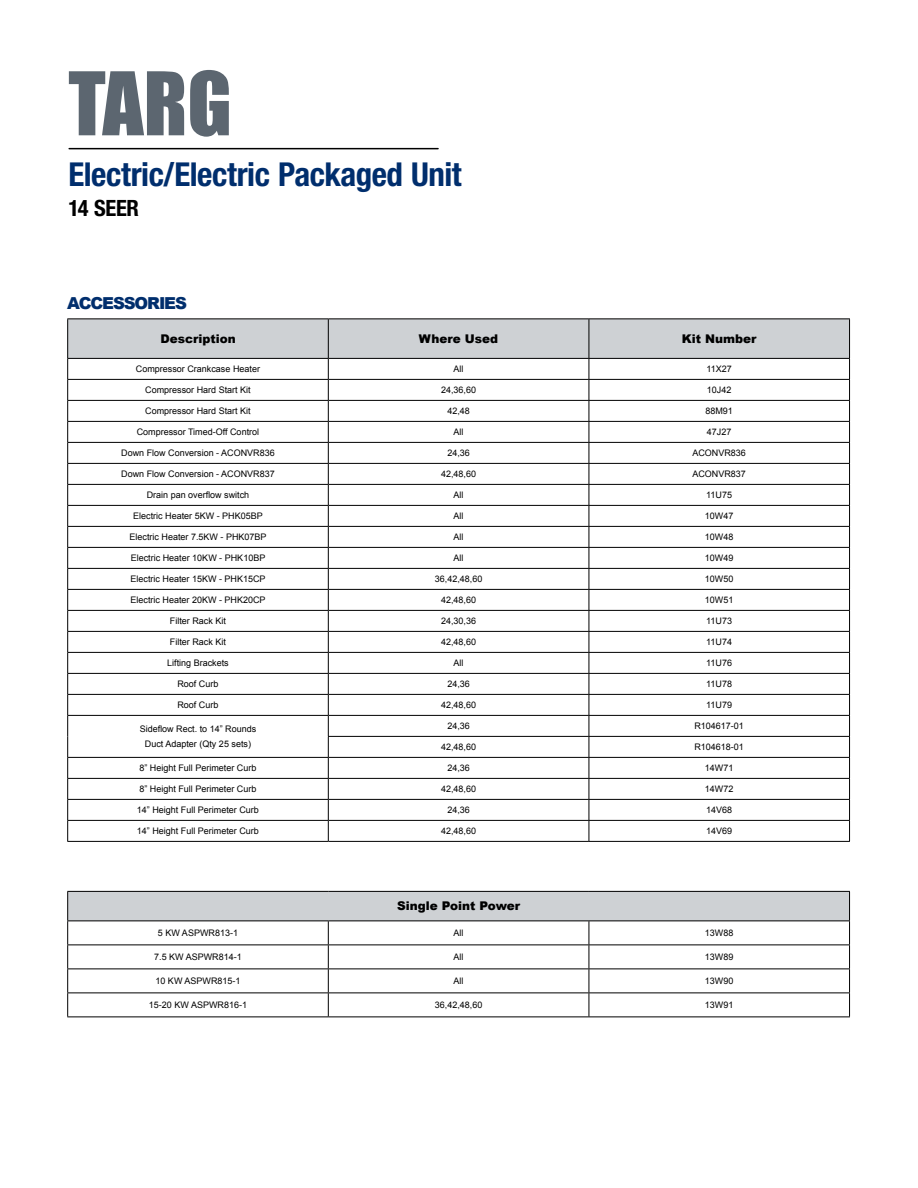
<style>
.page{position:relative;width:918px;height:1188px;background:#fff}
.page>*{position:absolute;margin:0;border:0;box-sizing:border-box;transform-origin:0 0}
.t1{font:81px "Impact";color:#5c6670}
.t2{font:700 condensed 33px "Helvetica Neue LT Std";letter-spacing:-.015em;color:#002e6d}
.t3{font:700 condensed 22.5px "Helvetica Neue LT Std";letter-spacing:-.01em;color:#000}
.t4{font:900 16.5px "Arial";letter-spacing:-.065em;color:#002e6d}
.t5{font:900 12px "Arial";color:#000}
.t6{font:9px/15px "Arial";color:#000;text-align:center}
</style>
<div class="page">
<hr style="left:69px;top:148px;width:369px;height:1px;background:#000">
<hr style="left:67px;top:318px;width:261px;height:1px;background:#000">
<hr style="left:328px;top:318px;width:261px;height:1px;background:#000">
<hr style="left:589px;top:318px;width:261px;height:1px;background:#000">
<svg style="left:67px;top:319px;width:783px;height:522px"></svg>
<hr style="left:67px;top:841px;width:261px;height:1px;background:#000">
<hr style="left:328px;top:841px;width:261px;height:1px;background:#000">
<hr style="left:589px;top:841px;width:261px;height:1px;background:#000">
<div style="left:68px;top:891px;width:782px;height:30px;background:#ced1d4"></div>
<hr style="left:67px;top:891px;width:261px;height:1px;background:#000">
<hr style="left:328px;top:891px;width:261px;height:1px;background:#000">
<hr style="left:589px;top:891px;width:261px;height:1px;background:#000">
<hr style="left:67px;top:921px;width:261px;height:1px;background:#000">
<hr style="left:328px;top:921px;width:261px;height:1px;background:#000">
<hr style="left:589px;top:921px;width:261px;height:1px;background:#000">
<hr style="left:67px;top:945px;width:261px;height:1px;background:#000">
<hr style="left:328px;top:945px;width:261px;height:1px;background:#000">
<hr style="left:589px;top:945px;width:261px;height:1px;background:#000">
<hr style="left:67px;top:969px;width:261px;height:1px;background:#000">
<hr style="left:328px;top:969px;width:261px;height:1px;background:#000">
<hr style="left:589px;top:969px;width:261px;height:1px;background:#000">
<hr style="left:67px;top:993px;width:261px;height:1px;background:#000">
<svg style="left:67px;top:892px;width:1px;height:125px"></svg>
<hr style="left:328px;top:993px;width:261px;height:1px;background:#000">
<svg style="left:328px;top:921px;width:1px;height:96px"></svg>
<hr style="left:589px;top:993px;width:261px;height:1px;background:#000">
<svg style="left:589px;top:921px;width:1px;height:96px"></svg>
<svg style="left:849px;top:892px;width:1px;height:125px"></svg>
<hr style="left:67px;top:1017px;width:261px;height:1px;background:#000">
<hr style="left:328px;top:1017px;width:261px;height:1px;background:#000">
<hr style="left:589px;top:1017px;width:261px;height:1px;background:#000">
<h1 class="t1" style="left:68px;top:41px;width:165px">TARG</h1>
<h2 class="t2" style="left:68px;top:154px;width:395px">Electric/Electric Packaged Unit</h2>
<h3 class="t3" style="left:68px;top:194px;width:72px">14 SEER</h3>
<h3 class="t4" style="left:67px;top:291px;width:121px">ACCESSORIES</h3>
<h3 class="t5" style="left:160px;top:330px;width:77px">Description</h3>
<h3 class="t5" style="left:419px;top:330px;width:81px">Where Used</h3>
<h3 class="t5" style="left:682px;top:330px;width:76px">Kit Number</h3>
<p class="t6" style="left:136px;top:362px;width:126px">Compressor Crankcase Heater</p>
<p class="t6" style="left:454px;top:362px;width:11px">All</p>
<p class="t6" style="left:707px;top:362px;width:27px">11X27</p>
<p class="t6" style="left:145px;top:383px;width:107px">Compressor Hard Start Kit</p>
<p class="t6" style="left:441px;top:383px;width:37px">24,36,60</p>
<p class="t6" style="left:707px;top:383px;width:26px">10J42</p>
<p class="t6" style="left:145px;top:404px;width:107px">Compressor Hard Start Kit</p>
<p class="t6" style="left:447px;top:404px;width:24px">42,48</p>
<p class="t6" style="left:705px;top:404px;width:29px">88M91</p>
<p class="t6" style="left:137px;top:425px;width:124px">Compressor Timed-Off Control</p>
<p class="t6" style="left:454px;top:425px;width:11px">All</p>
<p class="t6" style="left:707px;top:425px;width:26px">47J27</p>
<p class="t6" style="left:121px;top:446px;width:155px">Down Flow Conversion - ACONVR836</p>
<p class="t6" style="left:447px;top:446px;width:24px">24,36</p>
<p class="t6" style="left:692px;top:446px;width:55px">ACONVR836</p>
<p class="t6" style="left:121px;top:467px;width:155px">Down Flow Conversion - ACONVR837</p>
<p class="t6" style="left:441px;top:467px;width:37px">42,48,60</p>
<p class="t6" style="left:692px;top:467px;width:55px">ACONVR837</p>
<p class="t6" style="left:147px;top:488px;width:104px">Drain pan overflow switch</p>
<p class="t6" style="left:454px;top:488px;width:11px">All</p>
<p class="t6" style="left:706px;top:488px;width:27px">11U75</p>
<p class="t6" style="left:133px;top:509px;width:131px">Electric Heater 5KW - PHK05BP</p>
<p class="t6" style="left:454px;top:509px;width:11px">All</p>
<p class="t6" style="left:705px;top:509px;width:30px">10W47</p>
<p class="t6" style="left:130px;top:530px;width:139px">Electric Heater 7.5KW - PHK07BP</p>
<p class="t6" style="left:454px;top:530px;width:11px">All</p>
<p class="t6" style="left:705px;top:530px;width:30px">10W48</p>
<p class="t6" style="left:131px;top:551px;width:136px">Electric Heater 10KW - PHK10BP</p>
<p class="t6" style="left:454px;top:551px;width:11px">All</p>
<p class="t6" style="left:705px;top:551px;width:30px">10W49</p>
<p class="t6" style="left:131px;top:572px;width:137px">Electric Heater 15KW - PHK15CP</p>
<p class="t6" style="left:435px;top:572px;width:49px">36,42,48,60</p>
<p class="t6" style="left:705px;top:572px;width:30px">10W50</p>
<p class="t6" style="left:131px;top:593px;width:137px">Electric Heater 20KW - PHK20CP</p>
<p class="t6" style="left:441px;top:593px;width:37px">42,48,60</p>
<p class="t6" style="left:705px;top:593px;width:30px">10W51</p>
<p class="t6" style="left:170px;top:614px;width:58px">Filter Rack Kit</p>
<p class="t6" style="left:441px;top:614px;width:37px">24,30,36</p>
<p class="t6" style="left:706px;top:614px;width:27px">11U73</p>
<p class="t6" style="left:170px;top:635px;width:58px">Filter Rack Kit</p>
<p class="t6" style="left:441px;top:635px;width:37px">42,48,60</p>
<p class="t6" style="left:706px;top:635px;width:27px">11U74</p>
<p class="t6" style="left:167px;top:656px;width:63px">Lifting Brackets</p>
<p class="t6" style="left:454px;top:656px;width:11px">All</p>
<p class="t6" style="left:706px;top:656px;width:27px">11U76</p>
<p class="t6" style="left:177px;top:677px;width:43px">Roof Curb</p>
<p class="t6" style="left:447px;top:677px;width:24px">24,36</p>
<p class="t6" style="left:706px;top:677px;width:27px">11U78</p>
<p class="t6" style="left:177px;top:698px;width:43px">Roof Curb</p>
<p class="t6" style="left:441px;top:698px;width:37px">42,48,60</p>
<p class="t6" style="left:706px;top:698px;width:27px">11U79</p>
<p class="t6" style="left:140px;top:722px;width:118px">Sideflow Rect. to 14” Rounds<br>Duct Adapter (Qty 25 sets)</p>
<p class="t6" style="left:447px;top:719px;width:24px">24,36</p>
<p class="t6" style="left:694px;top:719px;width:51px">R104617-01</p>
<p class="t6" style="left:441px;top:740px;width:37px">42,48,60</p>
<p class="t6" style="left:694px;top:740px;width:51px">R104618-01</p>
<p class="t6" style="left:139px;top:761px;width:119px">8” Height Full Perimeter Curb</p>
<p class="t6" style="left:447px;top:761px;width:24px">24,36</p>
<p class="t6" style="left:705px;top:761px;width:30px">14W71</p>
<p class="t6" style="left:139px;top:782px;width:119px">8” Height Full Perimeter Curb</p>
<p class="t6" style="left:441px;top:782px;width:37px">42,48,60</p>
<p class="t6" style="left:705px;top:782px;width:30px">14W72</p>
<p class="t6" style="left:137px;top:803px;width:124px">14” Height Full Perimeter Curb</p>
<p class="t6" style="left:447px;top:803px;width:24px">24,36</p>
<p class="t6" style="left:706px;top:803px;width:28px">14V68</p>
<p class="t6" style="left:137px;top:824px;width:124px">14” Height Full Perimeter Curb</p>
<p class="t6" style="left:441px;top:824px;width:37px">42,48,60</p>
<p class="t6" style="left:706px;top:824px;width:28px">14V69</p>
<h3 class="t5" style="left:397px;top:897px;width:125px">Single Point Power</h3>
<p class="t6" style="left:158px;top:926px;width:82px">5 KW ASPWR813-1</p>
<p class="t6" style="left:454px;top:926px;width:11px">All</p>
<p class="t6" style="left:705px;top:926px;width:30px">13W88</p>
<p class="t6" style="left:154px;top:950px;width:89px">7.5 KW ASPWR814-1</p>
<p class="t6" style="left:454px;top:950px;width:11px">All</p>
<p class="t6" style="left:705px;top:950px;width:30px">13W89</p>
<p class="t6" style="left:155px;top:974px;width:87px">10 KW ASPWR815-1</p>
<p class="t6" style="left:454px;top:974px;width:11px">All</p>
<p class="t6" style="left:705px;top:974px;width:30px">13W90</p>
<p class="t6" style="left:149px;top:998px;width:100px">15-20 KW ASPWR816-1</p>
<p class="t6" style="left:435px;top:998px;width:49px">36,42,48,60</p>
<p class="t6" style="left:705px;top:998px;width:30px">13W91</p>
</div>
